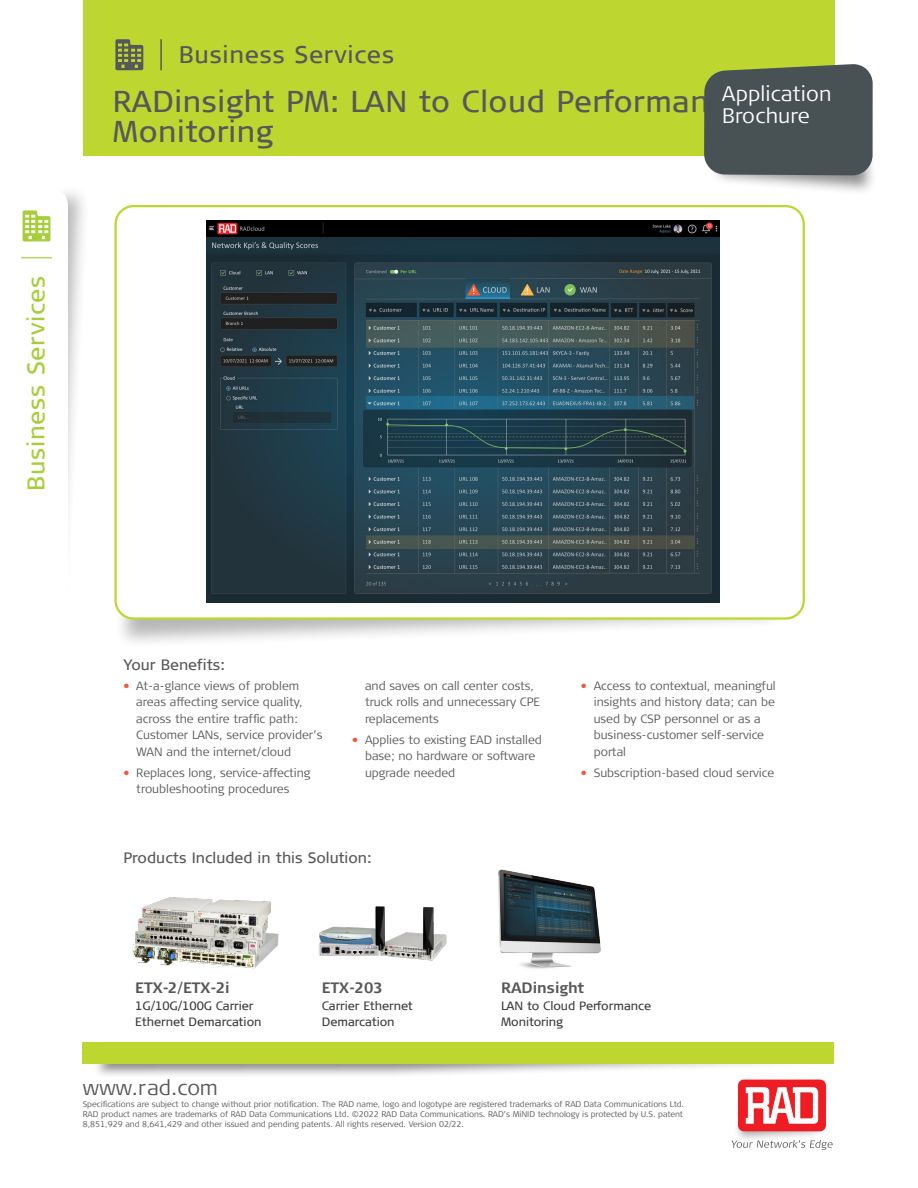
<style>
.page{position:relative;width:918px;height:1188px;background:#fff}
.page>*{position:absolute;margin:0;border:0;box-sizing:border-box;transform-origin:0 0}
.solutions_Title{font:30px/30px "Signa Column";letter-spacing:.02em;color:#57585a}
.solutions_Title-2{font:24px "Signa Column";letter-spacing:.03em;color:#a6ce39}
.solutions_Title-3{font:24px "Signa Column";letter-spacing:.03em;color:#57585a}
.text{font:300 21px "Signa Column";letter-spacing:.01em;color:#fff}
.head{font:300 21px "Signa Column";color:#57585a}
.blue_heads_in_text{font:15px "Signa Column";color:#57585a}
.sub_head{font:700 15px "Signa Column";color:#57585a}
.t1{font:300 12px/16.5px "Signa Column";color:#57585a}
.sub_head-2{font:12px/16.5px "Signa Column";color:#3e3e3f}
.t2{font:300 8.25px/9.9px "Signa Column";color:#57585a}
.s1{font-weight:700;color:#f0593e}
</style>
<div class="page">
<div style="left:0;top:184px;width:91px;height:476px;background:#231f20;opacity:.5"></div>
<svg style="left:0;top:186px;width:68px;height:453px"></svg>
<hr style="left:21px;top:257px;width:31px;height:1px;background:#b6d65f">
<div style="left:83px;top:0;width:752px;height:155px;background:#bed630"></div>
<div style="left:92px;top:1047px;width:742px;height:32px;background:#231f20;opacity:.75"></div>
<div style="left:82px;top:1042px;width:752px;height:21px;background:#bed630"></div>
<div style="left:114px;top:291px;width:676px;height:359px;background:#231f20;opacity:.5"></div>
<div style="left:116px;top:206px;width:688px;height:413px;background:#fff;border-radius:18px"></div>
<div style="left:114px;top:205px;width:691px;height:415px;border:2px solid #bed630;border-radius:18px"></div>
<div style="left:733px;top:1078px;width:98px;height:65px;background:#231f20;opacity:.4"></div>
<div style="left:738px;top:1080px;width:88px;height:51px;background:#ee1d23;border-radius:6px"></div>
<svg style="left:739px;top:1087px;width:80px;height:43px"></svg>
<svg style="left:731px;top:1140px;width:102px;height:10px"></svg>
<div style="left:710px;top:91px;width:167px;height:105px;background:#231f20;opacity:.75"></div>
<svg style="left:702px;top:64px;width:173px;height:116px;background:#57615c"></svg>
<img style="left:207px;top:220px;width:512px;height:382px">
<svg style="left:115px;top:39px;width:28px;height:31px"></svg>
<hr style="left:160px;top:39px;width:2px;height:31px;background:#57585a">
<img style="left:132px;top:897px;width:147px;height:72px">
<img style="left:318px;top:906px;width:129px;height:55px">
<img style="left:498px;top:869px;width:103px;height:100px">
<p class="solutions_Title-2" style="left:22px;top:491px;width:217px;rotate:-90deg">Business Services</p>
<p class="solutions_Title-3" style="left:179px;top:41px;width:217px">Business Services</p>
<p class="text" style="left:722px;top:81px;width:111px">Application</p>
<p class="text" style="left:722px;top:104px;width:89px">Brochure</p>
<p class="solutions_Title" style="left:113px;top:86px;width:631px">RADinsight PM: LAN to Cloud Performance<br>Monitoring</p>
<p class="blue_heads_in_text" style="left:124px;top:656px;width:103px">Your Benefits:</p>
<p class="t1" style="left:136px;top:678px;width:188px;text-indent:-13px"><span class="s1">•</span> At-a-glance views of problem areas affecting service quality, across the entire traffic path:<br>Customer LANs, service provider’s<br>WAN and the internet/cloud</p>
<p class="t1" style="left:136px;top:764px;width:176px;text-indent:-13px"><span class="s1">•</span> Replaces long, service-affecting troubleshooting procedures</p>
<p class="t1" style="left:365px;top:678px;width:177px">and saves on call center costs, truck rolls and unnecessary CPE replacements</p>
<p class="t1" style="left:365px;top:731px;width:178px;text-indent:-13px"><span class="s1">•</span> Applies to existing EAD installed base; no hardware or software upgrade needed</p>
<p class="blue_heads_in_text" style="left:124px;top:849px;width:249px">Products Included in this Solution:</p>
<p class="t1" style="left:594px;top:678px;width:184px;text-indent:-13px"><span class="s1">•</span> Access to contextual, meaningful insights and history data; can be used by CSP personnel or as a business-customer self-service portal</p>
<p class="t1" style="left:581px;top:764px;width:195px"><span class="s1">•</span> Subscription-based cloud service</p>
<p class="sub_head" style="left:135px;top:979px;width:96px">ETX-2/ETX-2i</p>
<p class="sub_head-2" style="left:135px;top:997px;width:128px">1G/10G/100G Carrier<br>Ethernet Demarcation</p>
<p class="sub_head" style="left:322px;top:979px;width:63px">ETX-203</p>
<p class="sub_head-2" style="left:322px;top:997px;width:93px">Carrier Ethernet<br>Demarcation</p>
<p class="sub_head" style="left:501px;top:979px;width:85px">RADinsight</p>
<p class="sub_head-2" style="left:501px;top:997px;width:152px">LAN to Cloud Performance<br>Monitoring</p>
<p class="head" style="left:83px;top:1076px;width:137px">www.rad.com</p>
<p class="t2" style="left:83px;top:1099px;width:603px">Specifications are subject to change without prior notification. The RAD name, logo and logotype are registered trademarks of RAD Data Communications Ltd.<br>RAD product names are trademarks of RAD Data Communications Ltd. ©2022 RAD Data Communications. RAD’s MiNID technology is protected by U.S. patent<br>8,851,929 and 8,641,429 and other issued and pending patents. All rights reserved. Version 02/22.</p>
</div>
